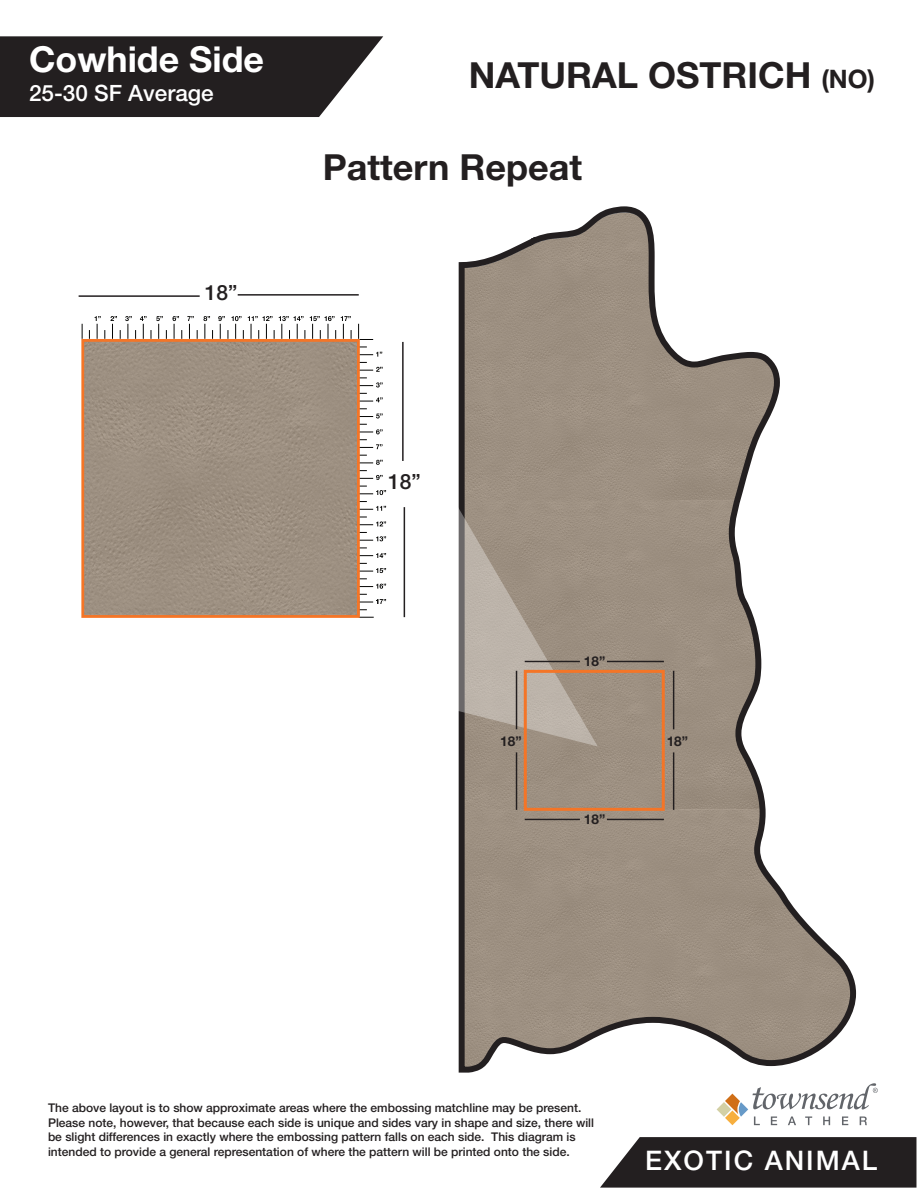
<style>
.page{position:relative;width:918px;height:1188px;background:#fff}
.page>*{position:absolute;margin:0;border:0;box-sizing:border-box;transform-origin:0 0}
.t1{font:700 36px "Helvetica Neue LT Pro";color:#231f20}
.t2{font:700 35.7px "Helvetica Neue LT Pro";color:#fff}
.t3{font:500 27px "Helvetica Neue LT Pro";letter-spacing:.075em;color:#fff}
.t4{font:500 22.5px "Helvetica Neue LT Pro";color:#fff}
.t5{font:500 21px "Helvetica Neue LT Pro";color:#231f20}
.t6{font:700 13.5px "Helvetica Neue LT Pro";color:#231f20}
.t7{font:500 12px/14.4px "Helvetica Neue LT Pro";color:#231f20}
.s1{font-size:25.5px}
</style>
<div class="page">
<svg style="left:600px;top:1137px;width:316px;height:51px;background:#333031"></svg>
<svg style="left:0;top:36px;width:383px;height:81px;background:#363233"></svg>
<svg style="left:717px;top:1083px;width:161px;height:42px"></svg>
<svg style="left:458px;top:206px;width:399px;height:867px"></svg>
<svg style="left:360px;top:341px;width:238px;height:405px"></svg>
<hr style="left:79px;top:295px;width:121px;height:2px;background:#231f20">
<hr style="left:404px;top:507px;width:1px;height:110px;background:#231f20">
<hr style="left:402px;top:342px;width:2px;height:119px;background:#231f20">
<hr style="left:238px;top:294px;width:121px;height:2px;background:#231f20">
<svg style="left:82px;top:324px;width:1px;height:15px"></svg>
<svg style="left:358px;top:324px;width:15px;height:16px"></svg>
<svg style="left:89px;top:316px;width:78px;height:23px"></svg>
<svg style="left:173px;top:316px;width:179px;height:23px"></svg>
<svg style="left:360px;top:347px;width:23px;height:25px"></svg>
<svg style="left:360px;top:378px;width:23px;height:9px"></svg>
<svg style="left:360px;top:393px;width:23px;height:9px"></svg>
<svg style="left:360px;top:408px;width:23px;height:41px"></svg>
<svg style="left:360px;top:455px;width:23px;height:25px"></svg>
<svg style="left:360px;top:486px;width:26px;height:9px"></svg>
<svg style="left:360px;top:501px;width:26px;height:10px"></svg>
<svg style="left:360px;top:517px;width:26px;height:9px"></svg>
<svg style="left:360px;top:532px;width:26px;height:9px"></svg>
<svg style="left:360px;top:548px;width:26px;height:70px"></svg>
<hr style="left:673px;top:671px;width:1px;height:58px;background:#231f20">
<hr style="left:673px;top:752px;width:1px;height:58px;background:#231f20">
<hr style="left:516px;top:671px;width:1px;height:58px;background:#231f20">
<hr style="left:516px;top:752px;width:1px;height:58px;background:#231f20">
<hr style="left:525px;top:661px;width:55px;height:1px;background:#231f20">
<hr style="left:607px;top:661px;width:57px;height:1px;background:#231f20">
<hr style="left:525px;top:819px;width:55px;height:1px;background:#231f20">
<hr style="left:607px;top:819px;width:57px;height:1px;background:#231f20">
<div style="left:524px;top:670px;width:141px;height:141px;border:3px solid #f47527"></div>
<div style="left:83px;top:340px;width:275px;height:276px;background:#9d9081"></div>
<div style="left:81px;top:339px;width:279px;height:279px;border:3px solid #f47527"></div>
<h2 class="t2" style="left:29px;top:37px;width:237px">Cowhide Side</h2>
<h3 class="t4" style="left:29px;top:79px;width:186px">25-30 SF Average</h3>
<h3 class="t5" style="left:205px;top:280px;width:34px">18”</h3>
<h1 class="t1" style="left:469px;top:53px;width:408px">NATURAL OSTRICH <span class="s1">(NO)</span></h1>
<h1 class="t1" style="left:323px;top:145px;width:261px">Pattern Repeat</h1>
<h3 class="t5" style="left:388px;top:469px;width:34px">18”</h3>
<p class="t6" style="left:584px;top:653px;width:23px">18”</p>
<p class="t6" style="left:500px;top:733px;width:23px">18”</p>
<p class="t6" style="left:667px;top:733px;width:23px">18”</p>
<p class="t6" style="left:584px;top:811px;width:23px">18”</p>
<p class="t7" style="left:48px;top:1101px;width:548px">The above layout is to show approximate areas where the embossing matchline may be present.<br>Please note, however, that because each side is unique and sides vary in shape and size, there will be slight differences in exactly where the embossing pattern falls on each side. This diagram is intended to provide a general representation of where the pattern will be printed onto the side.</p>
<h3 class="t3" style="left:645px;top:1145px;width:234px">EXOTIC ANIMAL</h3>
</div>
